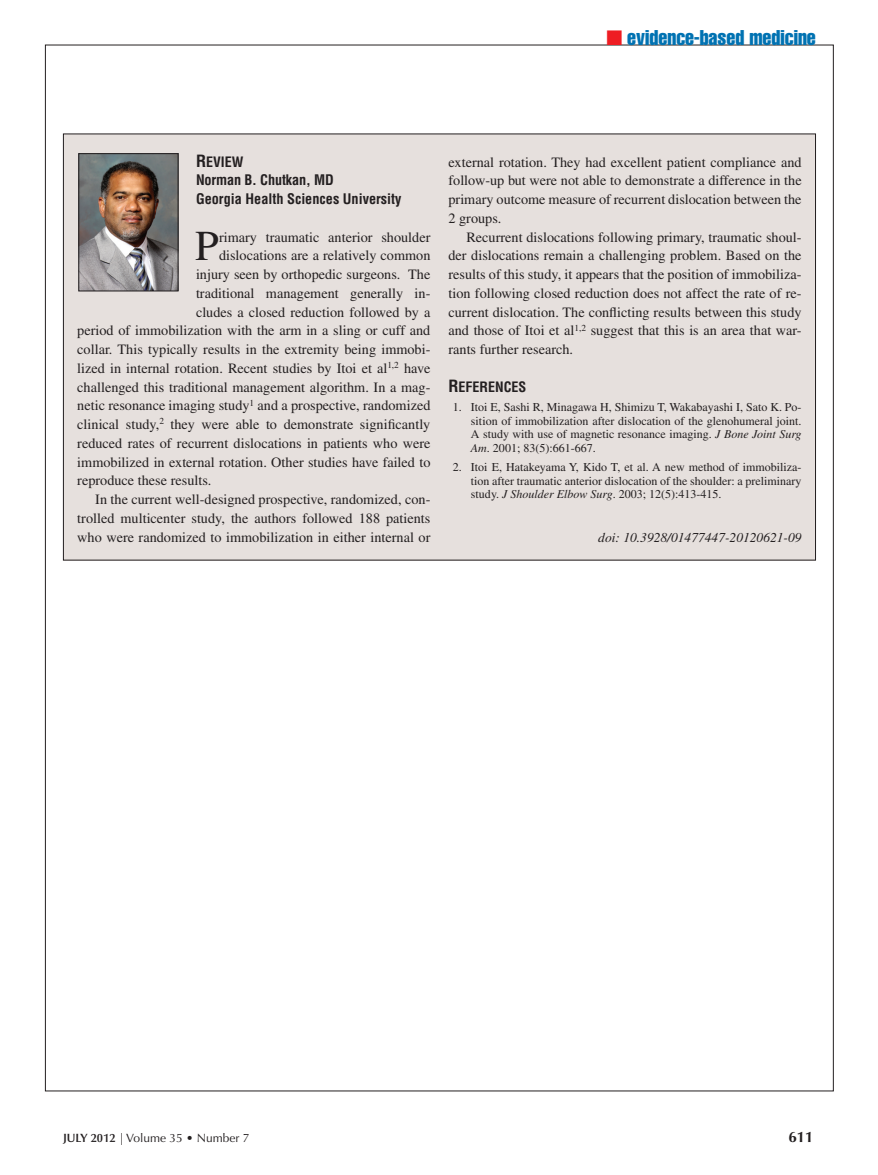
<style>
.page{position:relative;width:878px;height:1175px;background:#fff}
.page>*{position:absolute;margin:0;border:0;box-sizing:border-box;transform-origin:0 0}
.drop_cap{font:42.6px "Times";color:#231f20}
.t1{font:extra-condensed 21px "Helvetica";color:#0072b2}
.runningFoot2{font:700 15px "Optima";color:#231f20}
.Body_text{font:14.25px/18.8px "Times";color:#231f20;text-align:justify}
.drop_cap-2{font:14.25px "Times";color:#231f20}
.subhead2{font:700 condensed 14.25px "Helvetica";color:#231f20}
.reference_subhead{font:14.1px "Helvetica Condensed Bold SC850";color:#231f20}
.subhead1{font:14.1px "Helvetica Condensed Bold SC850";color:#231f20}
.Body_text-2{font:italic 13.5px "Times";color:#231f20}
.references{font:12px/13.5px "Times";color:#231f20;text-align:justify}
.runningFoot2-2{font:12px "Optima";color:#231f20}
.s1{color:#ee1d23}
.s2{font-size:16.5px}
.s3{font-style:italic}
.s4{font-weight:600}
</style>
<div class="page">
<div style="left:63px;top:134px;width:752px;height:426px;background:#e6e0dd"></div>
<img style="left:80px;top:155px;width:96px;height:134px">
<div style="left:78px;top:153px;width:100px;height:138px;border:1px solid #231f20"></div>
<h2 class="t1" style="left:606px;top:24px;width:211px"><span class="s1">■</span> evidence-based medicine</h2>
<p class="subhead1" style="left:196px;top:153px;width:49px"><span class="s2">R</span>EVIEW</p>
<p class="subhead2" style="left:196px;top:171px;width:139px">Norman B. Chutkan, MD</p>
<p class="subhead2" style="left:196px;top:190px;width:207px">Georgia Health Sciences University</p>
<p class="drop_cap" style="left:195px;top:222px;width:25px">P</p>
<p class="drop_cap-2" style="left:219px;top:229px;width:213px">rimary traumatic anterior shoulder</p>
<p class="drop_cap-2" style="left:219px;top:247px;width:213px">dislocations are a relatively common</p>
<p class="drop_cap-2" style="left:196px;top:266px;width:236px">injury seen by orthopedic surgeons. The</p>
<p class="drop_cap-2" style="left:196px;top:285px;width:236px">traditional management generally in-</p>
<p class="drop_cap-2" style="left:196px;top:304px;width:236px">cludes a closed reduction followed by a</p>
<p class="drop_cap-2" style="left:77px;top:322px;width:354px">period of immobilization with the arm in a sling or cuff and</p>
<p class="drop_cap-2" style="left:77px;top:341px;width:354px">collar. This typically results in the extremity being immobi-</p>
<p class="drop_cap-2" style="left:77px;top:360px;width:354px">lized in internal rotation. Recent studies by Itoi et al<sup>1,2</sup> have</p>
<p class="drop_cap-2" style="left:77px;top:379px;width:354px">challenged this traditional management algorithm. In a mag-</p>
<p class="drop_cap-2" style="left:77px;top:397px;width:354px">netic resonance imaging study<sup>1</sup> and a prospective, randomized</p>
<p class="drop_cap-2" style="left:77px;top:416px;width:354px">clinical study,<sup>2</sup> they were able to demonstrate significantly</p>
<p class="drop_cap-2" style="left:77px;top:435px;width:354px">reduced rates of recurrent dislocations in patients who were</p>
<p class="drop_cap-2" style="left:77px;top:454px;width:354px">immobilized in external rotation. Other studies have failed to</p>
<p class="drop_cap-2" style="left:77px;top:472px;width:136px">reproduce these results.</p>
<p class="Body_text" style="left:77px;top:490px;width:355px;text-indent:18px">In the current well-designed prospective, randomized, con&shy;trolled multicenter study, the authors followed 188 patients who were randomized to immobilization in either internal or</p>
<p class="Body_text" style="left:448px;top:152px;width:355px">external rotation. They had excellent patient compliance and follow-up but were not able to demonstrate a difference in the primary outcome measure of recurrent dislocation between the 2 groups.</p>
<p class="Body_text" style="left:448px;top:227px;width:354px;text-indent:18px">Recurrent dislocations following primary, traumatic shoul&shy;der dislocations remain a challenging problem. Based on the results of this study, it appears that the position of immobiliza&shy;tion following closed reduction does not affect the rate of re&shy;current dislocation. The conflicting results between this study and those of Itoi et al<sup>1,2</sup> suggest that this is an area that war&shy;rants further research.</p>
<p class="reference_subhead" style="left:448px;top:378px;width:79px"><span class="s2">R</span>EFERENCES</p>
<p class="references" style="left:471px;top:400px;width:332px;text-indent:-18px">1. Itoi E, Sashi R, Minagawa H, Shimizu T, Wakabayashi I, Sato K. Po&shy;sition of immobilization after dislocation of the glenohumeral joint.<br>A study with use of magnetic resonance imaging. <span class="s3">J Bone Joint Surg Am</span>. 2001; 83(5):661-667.</p>
<p class="references" style="left:471px;top:460px;width:332px;text-indent:-18px">2. Itoi E, Hatakeyama Y, Kido T, et al. A new method of immobiliza&shy;tion after traumatic anterior dislocation of the shoulder: a preliminary study. <span class="s3">J Shoulder Elbow Surg</span>. 2003; 12(5):413-415.</p>
<p class="Body_text-2" style="left:598px;top:530px;width:205px">doi: 10.3928/01477447-20120621-09</p>
<p class="runningFoot2-2" style="left:63px;top:1131px;width:188px"><span class="s4">JULY 2012</span> | Volume 35 • Number 7</p>
<p class="runningFoot2" style="left:788px;top:1128px;width:27px">611</p>
</div>
